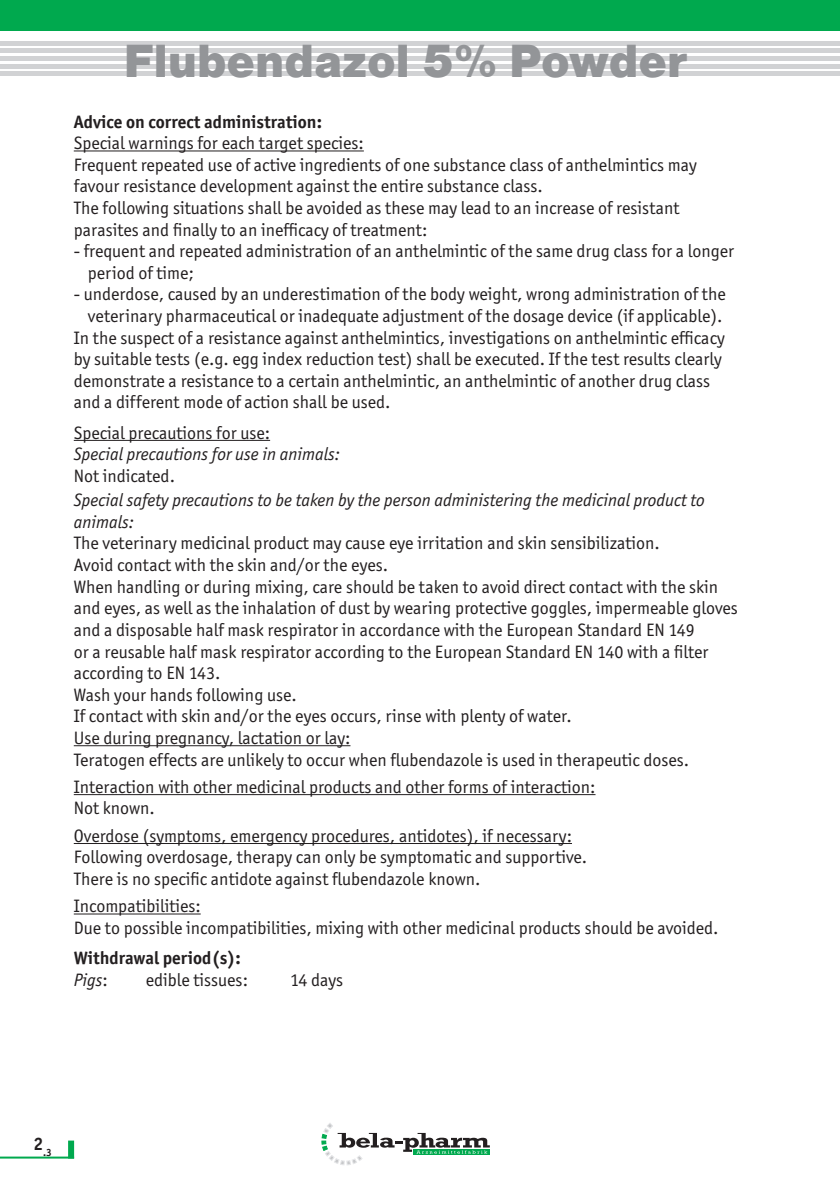
<style>
.page{position:relative;width:840px;height:1191px;background:#fff}
.page>*{position:absolute;margin:0;border:0;box-sizing:border-box;transform-origin:0 0}
.Produktname_2_Seite{font:48px "Nimbus San D Blac";color:#939598}
.Fließtext{font:18px/21.6px "Officina San Itc T";color:#231f20}
.Fließtext-2{font:italic 18px/21.6px "Officina San Itc T";color:#231f20}
.Ü-Absatz{font:700 18px "Officina San Itc T";color:#231f20}
.Ü-Absatz-2{font:700 10.4px "Officina San Itc T";color:#231f20}
.s1{font-style:normal}
</style>
<div class="page">
<hr style="left:0;top:41px;width:839px;height:4px;background:#d1d2d4">
<hr style="left:0;top:49px;width:839px;height:4px;background:#d1d2d4">
<hr style="left:0;top:56px;width:839px;height:4px;background:#d1d2d4">
<hr style="left:0;top:64px;width:839px;height:4px;background:#d1d2d4">
<hr style="left:0;top:72px;width:839px;height:4px;background:#d1d2d4">
<div style="left:0;top:0;width:839px;height:31px;background:#00a94e"></div>
<svg style="left:321px;top:1123px;width:168px;height:42px"></svg>
<hr style="left:0;top:1156px;width:74px;height:2px;background:#00a94e">
<svg style="left:68px;top:1140px;width:6px;height:17px"></svg>
<hr style="left:74px;top:150px;width:289px;height:1px;background:#231f20">
<hr style="left:74px;top:440px;width:196px;height:1px;background:#231f20">
<hr style="left:74px;top:745px;width:276px;height:1px;background:#231f20">
<hr style="left:74px;top:794px;width:521px;height:1px;background:#231f20">
<hr style="left:74px;top:843px;width:497px;height:1px;background:#231f20">
<hr style="left:74px;top:913px;width:126px;height:1px;background:#231f20">
<p class="Produktname_2_Seite" style="left:124px;top:32px;width:565px">Flubendazol 5% Powder</p>
<p class="Ü-Absatz" style="left:74px;top:110px;width:249px">Advice on correct administration:</p>
<p class="Fließtext" style="left:74px;top:132px;width:291px">Special warnings for each target species:</p>
<p class="Fließtext" style="left:74px;top:154px;width:624px">Frequent repeated use of active ingredients of one substance class of anthelmintics may favour resistance development against the entire substance class.</p>
<p class="Fließtext" style="left:74px;top:197px;width:607px">The following situations shall be avoided as these may lead to an increase of resistant parasites and finally to an inefficacy of treatment:</p>
<p class="Fließtext" style="left:88px;top:240px;width:647px;text-indent:-14px">- frequent and repeated administration of an anthelmintic of the same drug class for a longer period of time;</p>
<p class="Fließtext" style="left:74px;top:283px;width:653px;text-align:right">- underdose, caused by an underestimation of the body weight, wrong administration of the veterinary pharmaceutical or inadequate adjustment of the dosage device (if applicable).</p>
<p class="Fließtext" style="left:74px;top:327px;width:652px">In the suspect of a resistance against anthelmintics, investigations on anthelmintic efficacy by suitable tests (e.g. egg index reduction test) shall be executed. If the test results clearly demonstrate a resistance to a certain anthelmintic, an anthelmintic of another drug class and a different mode of action shall be used.</p>
<p class="Fließtext" style="left:74px;top:421px;width:198px">Special precautions for use:</p>
<p class="Fließtext-2" style="left:74px;top:443px;width:268px">Special precautions for use in animals:</p>
<p class="Fließtext" style="left:74px;top:465px;width:103px">Not indicated.</p>
<p class="Fließtext-2" style="left:74px;top:489px;width:632px">Special safety precautions to be taken by the person administering the medicinal product to animals:</p>
<p class="Fließtext" style="left:74px;top:532px;width:587px">The veterinary medicinal product may cause eye irritation and skin sensibilization.</p>
<p class="Fließtext" style="left:74px;top:554px;width:316px">Avoid contact with the skin and/or the eyes.</p>
<p class="Fließtext" style="left:74px;top:575px;width:665px">When handling or during mixing, care should be taken to avoid direct contact with the skin and eyes, as well as the inhalation of dust by wearing protective goggles, impermeable gloves and a disposable half mask respirator in accordance with the European Standard EN 149<br>or a reusable half mask respirator according to the European Standard EN 140 with a filter according to EN 143.</p>
<p class="Fließtext" style="left:74px;top:683px;width:224px">Wash your hands following use.</p>
<p class="Fließtext" style="left:74px;top:705px;width:499px">If contact with skin and/or the eyes occurs, rinse with plenty of water.</p>
<p class="Fließtext" style="left:74px;top:727px;width:278px">Use during pregnancy, lactation or lay:</p>
<p class="Fließtext" style="left:74px;top:748px;width:616px">Teratogen effects are unlikely to occur when flubendazole is used in therapeutic doses.</p>
<p class="Fließtext" style="left:74px;top:776px;width:523px">Interaction with other medicinal products and other forms of interaction:</p>
<p class="Fließtext" style="left:74px;top:797px;width:82px">Not known.</p>
<p class="Fließtext" style="left:74px;top:824px;width:499px">Overdose (symptoms, emergency procedures, antidotes), if necessary:</p>
<p class="Fließtext" style="left:74px;top:846px;width:514px">Following overdosage, therapy can only be symptomatic and supportive.<br>There is no specific antidote against flubendazole known.</p>
<p class="Fließtext" style="left:74px;top:895px;width:128px">Incompatibilities:</p>
<p class="Fließtext" style="left:74px;top:917px;width:646px">Due to possible incompatibilities, mixing with other medicinal products should be avoided.</p>
<p class="Ü-Absatz" style="left:74px;top:946px;width:168px">Withdrawal period(s):</p>
<p class="Fließtext-2" style="left:74px;top:968px;width:35px">Pigs<span class="s1">:</span></p>
<p class="Fließtext" style="left:146px;top:968px;width:104px">edible tissues:</p>
<p class="Fließtext" style="left:290px;top:968px;width:55px">14 days</p>
<p class="Ü-Absatz-2" style="left:33px;top:1145px;width:20px"><sup>2</sup>.3</p>
</div>
